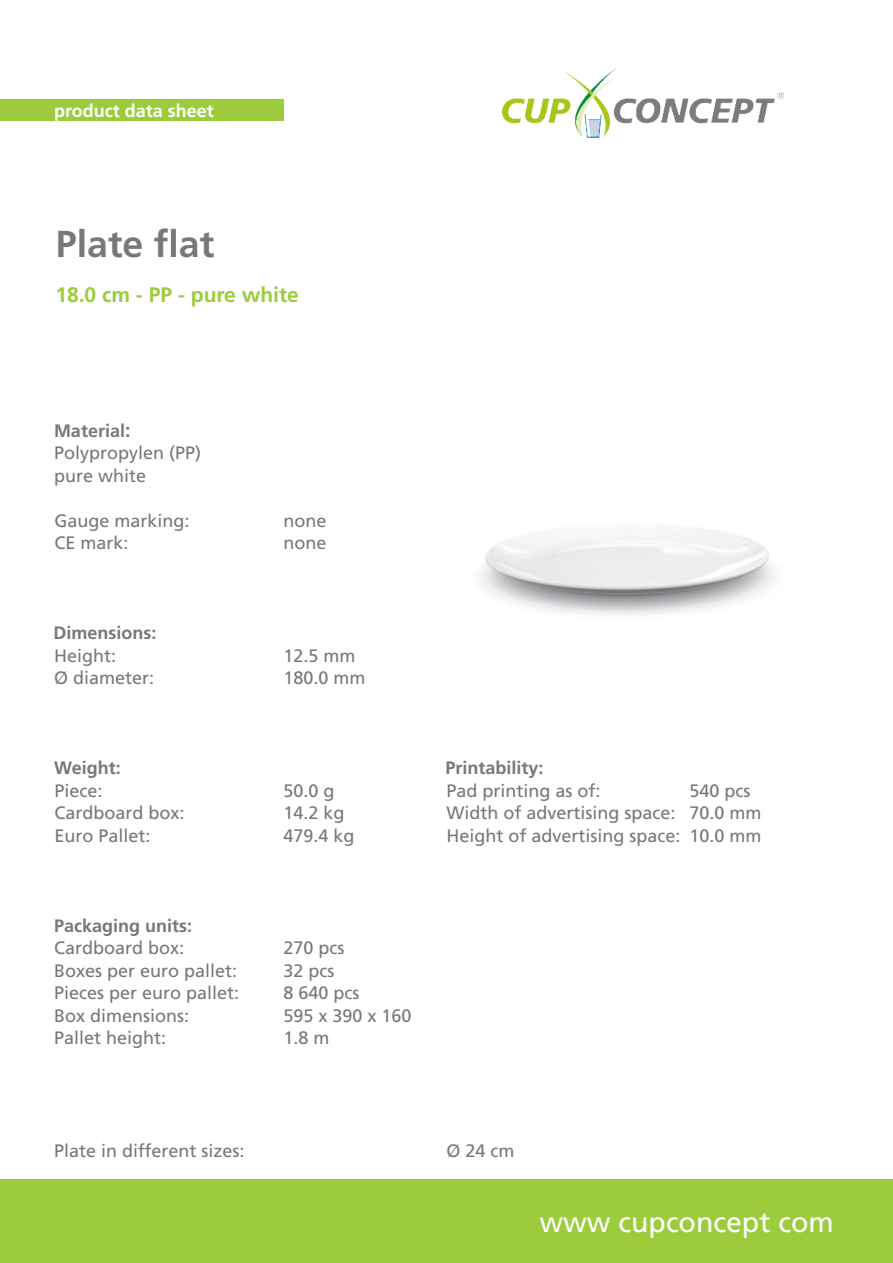
<style>
.page{position:relative;width:893px;height:1263px;background:#fff}
.page>*{position:absolute;margin:0;border:0;box-sizing:border-box;transform-origin:0 0}
.t1{font:700 37.5px "Frutiger LT Pro";color:#76787b}
.t2{font:28.5px "Frutiger LT Pro";color:#fff}
.t3{font:700 21px "Frutiger LT Pro";color:#9ccb3b}
.t4{font:18px/22.5px "Frutiger LT Pro";color:#76787b}
.t5{font:700 18px "Frutiger LT Pro";color:#76787b}
.t6{font:700 18px "Frutiger LT Pro";color:#fff}
.s1{font-size:19.5px}
</style>
<div class="page">
<img style="left:502px;top:66px;width:281px;height:72px">
<div style="left:0;top:1179px;width:893px;height:84px;background:#9ccb3b"></div>
<img style="left:480px;top:528px;width:295px;height:87px">
<div style="left:0;top:100px;width:284px;height:21px;background:#9ccb3b"></div>
<p class="t6" style="left:54px;top:103px;width:161px">product data sheet</p>
<h1 class="t1" style="left:56px;top:228px;width:160px">Plate flat</h1>
<p class="t3" style="left:55px;top:285px;width:245px">18.0 cm - PP - pure white</p>
<p class="t5" style="left:54px;top:423px;width:78px">Material<span class="s1">:</span></p>
<p class="t4" style="left:54px;top:443px;width:149px">Polypropylen (PP) pure white</p>
<p class="t4" style="left:54px;top:510px;width:137px">Gauge marking:<br>CE mark:</p>
<p class="t4" style="left:284px;top:510px;width:45px">none none</p>
<p class="t5" style="left:54px;top:625px;width:104px">Dimensions:</p>
<p class="t4" style="left:54px;top:645px;width:102px">Height:<br>Ø diameter:</p>
<p class="t4" style="left:284px;top:645px;width:84px">12.5 mm<br>180.0 mm</p>
<p class="t5" style="left:54px;top:760px;width:68px">Weight:</p>
<p class="t5" style="left:446px;top:760px;width:100px">Printability:</p>
<p class="t4" style="left:55px;top:780px;width:132px">Piece:<br>Cardboard box:<br>Euro Pallet:</p>
<p class="t4" style="left:446px;top:780px;width:236px">Pad printing as of:<br>Width of advertising space:<br>Height of advertising space:</p>
<p class="t4" style="left:284px;top:780px;width:73px">50.0 g<br>14.2 kg<br>479.4 kg</p>
<p class="t4" style="left:689px;top:780px;width:74px">540 pcs<br>70.0 mm<br>10.0 mm</p>
<p class="t5" style="left:54px;top:918px;width:140px">Packaging units:</p>
<p class="t4" style="left:54px;top:938px;width:187px">Cardboard box:<br>Boxes per euro pallet:<br>Pieces per euro pallet:<br>Box dimensions:<br>Pallet height:</p>
<p class="t4" style="left:284px;top:938px;width:130px">270 pcs<br>32 pcs<br>8 640 pcs<br>595 x 390 x 160<br>1.8 m</p>
<p class="t4" style="left:54px;top:1140px;width:192px">Plate in different sizes:</p>
<p class="t4" style="left:446px;top:1140px;width:70px">Ø 24 cm</p>
<h2 class="t2" style="left:539px;top:1210px;width:296px">www cupconcept com</h2>
</div>
